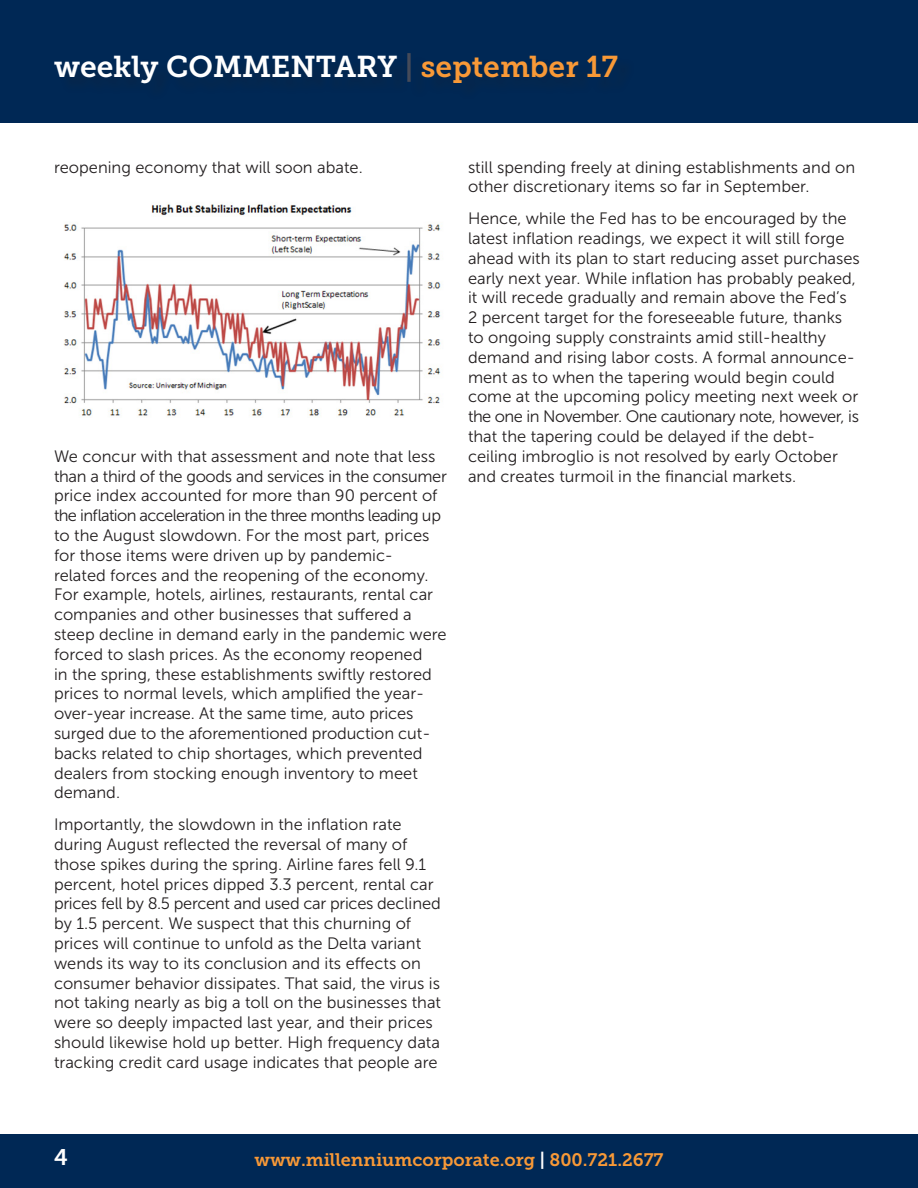
<style>
.page{position:relative;width:918px;height:1188px;background:#fff}
.page>*{position:absolute;margin:0;border:0;box-sizing:border-box;transform-origin:0 0}
.t1{font:30px "Museo Slab 700";color:#fff}
.t2{font:22.5px "Museo Slab 700";color:#fff}
.t3{font:18px "Museo Slab 700";color:#f89937}
.No_Spacing{font:16.5px/19.8px "Museo Sans 300";color:#231f20}
.s1{color:#464b59}
.s2{color:#f89937}
.s3{color:#fff}
</style>
<div class="page">
<div style="left:0;top:0;width:918px;height:122px;background:#002855"></div>
<div style="left:0;top:1134px;width:918px;height:54px;background:#002855"></div>
<img style="left:63px;top:204px;width:378px;height:213px">
<p class="t1" style="left:54px;top:49px;width:565px">weekly COMMENTARY <span class="s1">|</span> <span class="s2">september 17</span></p>
<p class="No_Spacing" style="left:54px;top:157px;width:310px">reopening economy that will soon abate.</p>
<p class="No_Spacing" style="left:54px;top:446px;width:394px">We concur with that assessment and note that less than a third of the goods and services in the consumer price index accounted for more than 90 percent of the inflation acceleration in the three months leading up to the August slowdown. For the most part, prices for those items were driven up by pandemic&shy;related forces and the reopening of the economy.<br>For example, hotels, airlines, restaurants, rental car companies and other businesses that suffered a steep decline in demand early in the pandemic were forced to slash prices. As the economy reopened<br>in the spring, these establishments swiftly restored prices to normal levels, which amplified the year&shy;over-year increase. At the same time, auto prices surged due to the aforementioned production cut&shy;backs related to chip shortages, which prevented dealers from stocking enough inventory to meet demand.</p>
<p class="No_Spacing" style="left:54px;top:815px;width:389px">Importantly, the slowdown in the inflation rate during August reflected the reversal of many of those spikes during the spring. Airline fares fell 9.1 percent, hotel prices dipped 3.3 percent, rental car prices fell by 8.5 percent and used car prices declined by 1.5 percent. We suspect that this churning of prices will continue to unfold as the Delta variant wends its way to its conclusion and its effects on consumer behavior dissipates. That said, the virus is not taking nearly as big a toll on the businesses that were so deeply impacted last year, and their prices should likewise hold up better. High frequency data tracking credit card usage indicates that people are</p>
<p class="No_Spacing" style="left:468px;top:157px;width:389px">still spending freely at dining establishments and on other discretionary items so far in September.</p>
<p class="No_Spacing" style="left:468px;top:209px;width:393px">Hence, while the Fed has to be encouraged by the latest inflation readings, we expect it will still forge ahead with its plan to start reducing asset purchases early next year. While inflation has probably peaked, it will recede gradually and remain above the Fed’s 2 percent target for the foreseeable future, thanks to ongoing supply constraints amid still-healthy demand and rising labor costs. A formal announce&shy;ment as to when the tapering would begin could come at the upcoming policy meeting next week or the one in November. One cautionary note, however, is that the tapering could be delayed if the debt&shy;ceiling imbroglio is not resolved by early October and creates turmoil in the financial markets.</p>
<p class="t2" style="left:54px;top:1145px;width:15px">4</p>
<p class="t3" style="left:254px;top:1150px;width:411px">www.millenniumcorporate.org <span class="s3">|</span> 800.721.2677</p>
</div>
